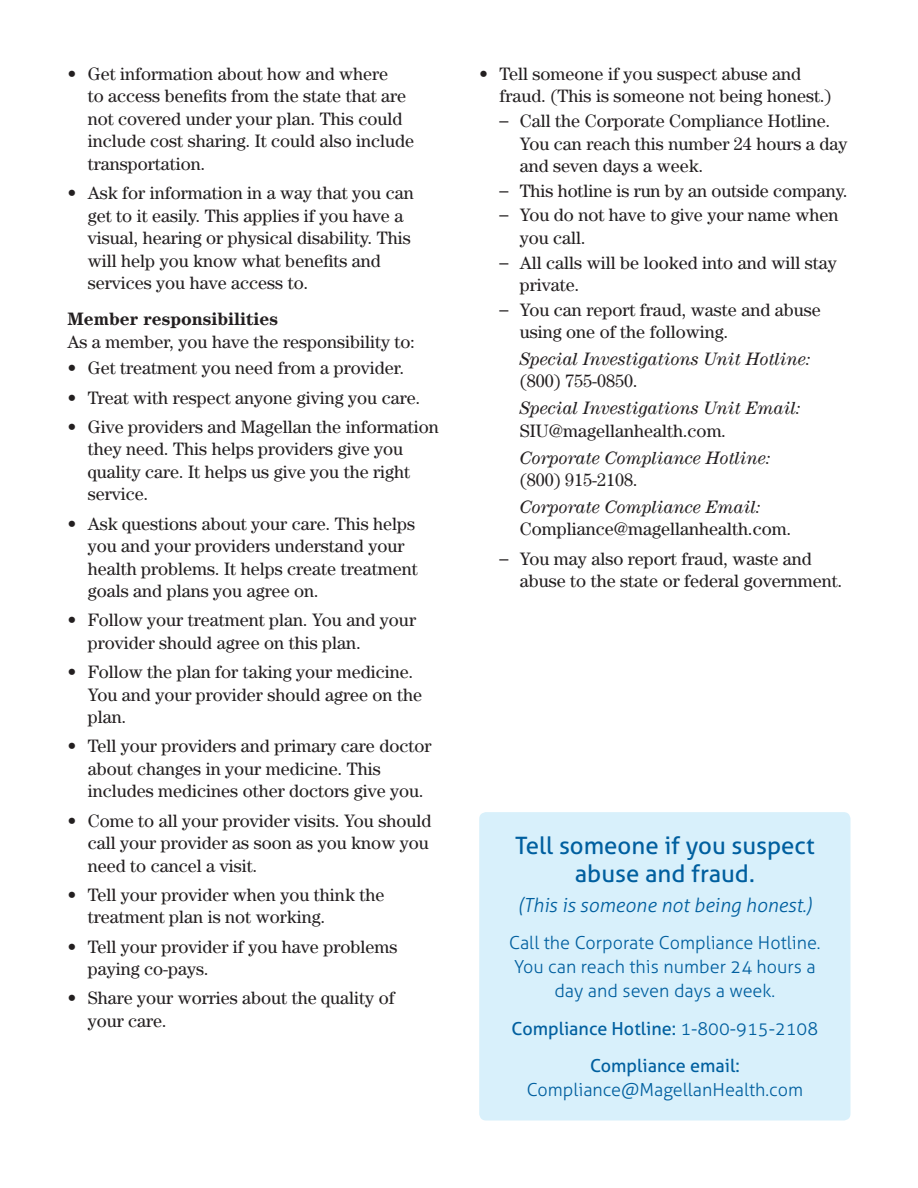
<style>
.page{position:relative;width:918px;height:1188px;background:#fff}
.page>*{position:absolute;margin:0;border:0;box-sizing:border-box;transform-origin:0 0}
.t1{font:24px/28.5px "Aller";color:#005f9f;text-align:center}
.t2{font:italic 300 19.5px "Aller";color:#005f9f}
.t3{font:18px/22.5px "Century";color:#231f20}
.t4{font:italic 18px "Century";color:#231f20}
.t5{font:300 18px/24px "Aller";color:#005f9f;text-align:center}
.t6{font:18px/37.5px "Aller";color:#005f9f;text-align:center}
.t7{font:700 18px "Century";color:#231f20}
.s1{font-family:"Aller";font-weight:300}
.s2{font-weight:300}
</style>
<div class="page">
<div style="left:479px;top:812px;width:371px;height:308px;background:#d8f0fb;border-radius:7px"></div>
<p class="t3" style="left:67px;top:62px;width:322px">• Get information about how and where</p>
<p class="t3" style="left:479px;top:62px;width:323px">• Tell someone if you suspect abuse and</p>
<p class="t3" style="left:88px;top:85px;width:320px">to access benefits from the state that are</p>
<p class="t3" style="left:88px;top:107px;width:328px">not covered under your plan. This could include cost sharing. It could also include transportation.</p>
<p class="t3" style="left:88px;top:181px;width:328px;text-indent:-20px">• Ask for information in a way that you can get to it easily. This applies if you have a visual, hearing or physical disability. This will help you know what benefits and services you have access to.</p>
<h2 class="t7" style="left:67px;top:308px;width:212px">Member responsibilities</h2>
<p class="t3" style="left:67px;top:330px;width:349px">As a member, you have the responsibility to:</p>
<p class="t3" style="left:67px;top:357px;width:338px">• Get treatment you need from a provider.</p>
<p class="t3" style="left:67px;top:386px;width:354px">• Treat with respect anyone giving you care.</p>
<p class="t3" style="left:88px;top:415px;width:352px;text-indent:-20px">• Give providers and Magellan the information they need. This helps providers give you quality care. It helps us give you the right service.</p>
<p class="t3" style="left:88px;top:512px;width:332px;text-indent:-20px">• Ask questions about your care. This helps you and your providers understand your health problems. It helps create treatment goals and plans you agree on.</p>
<p class="t3" style="left:88px;top:609px;width:330px;text-indent:-20px">• Follow your treatment plan. You and your provider should agree on this plan.</p>
<p class="t3" style="left:88px;top:660px;width:336px;text-indent:-20px">• Follow the plan for taking your medicine.<br>You and your provider should agree on the plan.</p>
<p class="t3" style="left:88px;top:735px;width:345px;text-indent:-20px">• Tell your providers and primary care doctor about changes in your medicine. This includes medicines other doctors give you.</p>
<p class="t3" style="left:88px;top:809px;width:345px;text-indent:-20px">• Come to all your provider visits. You should call your provider as soon as you know you need to cancel a visit.</p>
<p class="t3" style="left:88px;top:883px;width:298px;text-indent:-20px">• Tell your provider when you think the treatment plan is not working.</p>
<p class="t3" style="left:88px;top:935px;width:311px;text-indent:-20px">• Tell your provider if you have problems paying co-pays.</p>
<p class="t3" style="left:88px;top:987px;width:309px;text-indent:-20px">• Share your worries about the quality of your care.</p>
<p class="t3" style="left:499px;top:85px;width:334px">fraud. (This is someone not being honest.)</p>
<p class="t3" style="left:520px;top:109px;width:329px;text-indent:-20px"><span class="s1">–</span> Call the Corporate Compliance Hotline.<br>You can reach this number 24 hours a day and seven days a week.</p>
<p class="t3" style="left:499px;top:179px;width:350px"><span class="s1">–</span> This hotline is run by an outside company.</p>
<p class="t3" style="left:520px;top:204px;width:320px;text-indent:-20px"><span class="s1">–</span> You do not have to give your name when you call.</p>
<p class="t3" style="left:520px;top:251px;width:319px;text-indent:-20px"><span class="s1">–</span> All calls will be looked into and will stay private.</p>
<p class="t3" style="left:520px;top:298px;width:303px;text-indent:-20px"><span class="s1">–</span> You can report fraud, waste and abuse using one of the following.</p>
<p class="t4" style="left:520px;top:349px;width:292px">Special Investigations Unit Hotline:</p>
<p class="t3" style="left:520px;top:370px;width:120px">(800) 755-0850.</p>
<p class="t4" style="left:520px;top:398px;width:283px">Special Investigations Unit Email:</p>
<p class="t3" style="left:520px;top:419px;width:208px">SIU@magellanhealth.com.</p>
<p class="t4" style="left:520px;top:447px;width:253px">Corporate Compliance Hotline:</p>
<p class="t3" style="left:520px;top:468px;width:120px">(800) 915-2108.</p>
<p class="t4" style="left:520px;top:496px;width:243px">Corporate Compliance Email:</p>
<p class="t3" style="left:520px;top:518px;width:273px">Compliance@magellanhealth.com.</p>
<p class="t3" style="left:520px;top:547px;width:324px;text-indent:-20px"><span class="s1">–</span> You may also report fraud, waste and abuse to the state or federal government.</p>
<p class="t1" style="left:515px;top:831px;width:301px">Tell someone if you suspect abuse and fraud.</p>
<p class="t2" style="left:518px;top:893px;width:296px">(This is someone not being honest.)</p>
<p class="t5" style="left:509px;top:931px;width:313px">Call the Corporate Compliance Hotline.<br>You can reach this number 24 hours a day and seven days a week.</p>
<p class="t6" style="left:512px;top:1010px;width:308px">Compliance Hotline: <span class="s2">1-800-915-2108<br></span>Compliance email:</p>
<p class="t5" style="left:527px;top:1078px;width:278px">Compliance@MagellanHealth.com</p>
</div>
